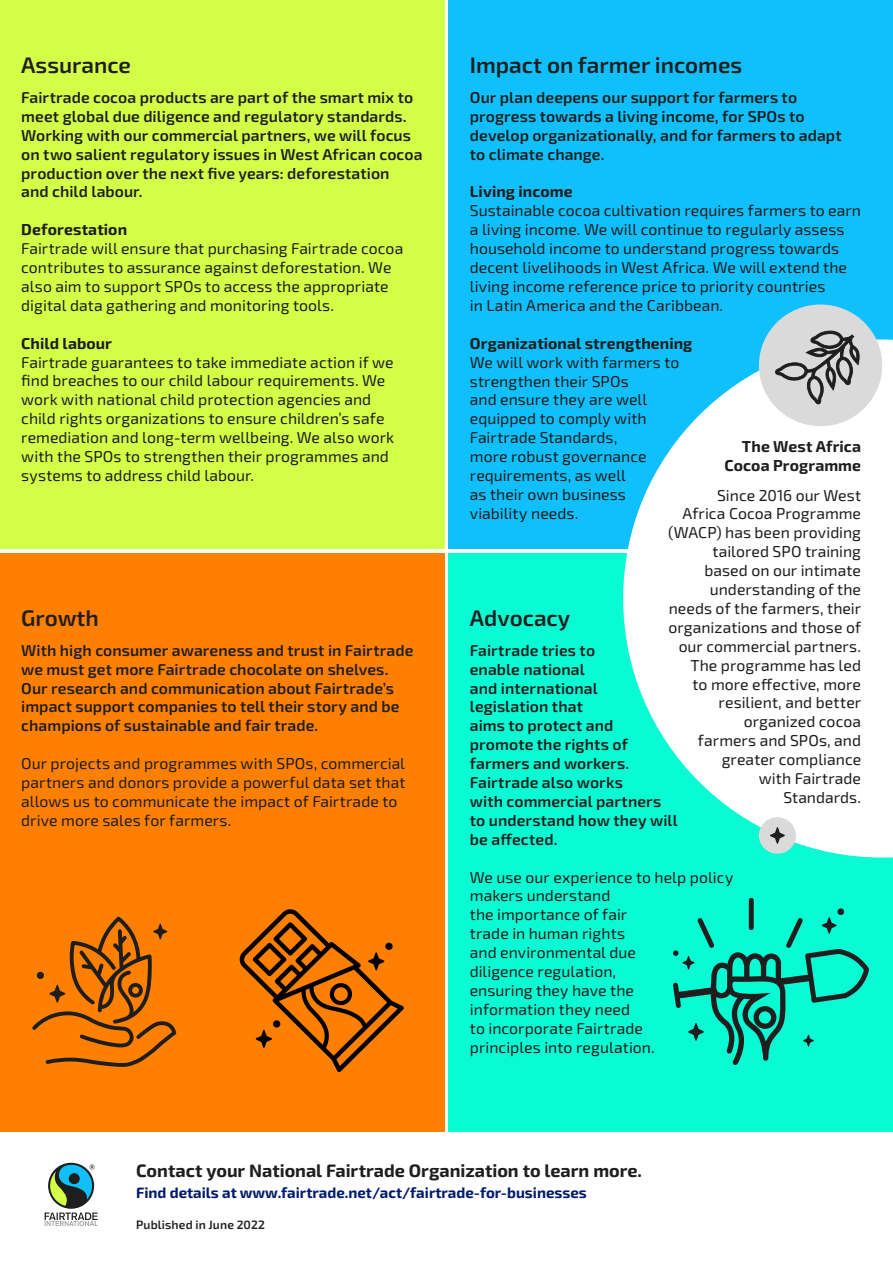
<style>
.page{position:relative;width:893px;height:1263px;background:#fff}
.page>*{position:absolute;margin:0;border:0;box-sizing:border-box;transform-origin:0 0}
.t1{font:600 22.5px "Exo 2";color:#1e1e1e}
.t2{font:700 18px "Exo 2";color:#1e1e1e}
.t3{font:15.75px/18.9px "Exo 2";letter-spacing:.005em;color:#1e1e1e}
.t4{font:600 15.75px/18.9px "Exo 2";letter-spacing:.005em;color:#1e1e1e}
.t5{font:700 15.75px/18.9px "Exo 2";letter-spacing:.005em;color:#1e1e1e;text-align:right}
.t6{font:700 15px "Exo 2";color:#001b6e}
.t7{font:600 12px "Exo 2";letter-spacing:.015em;color:#1e1e1e}
</style>
<div class="page">
<div style="left:0;top:0;width:444px;height:548px;background:#d4ff47"></div>
<div style="left:0;top:553px;width:444px;height:579px;background:#ff8000"></div>
<div style="left:449px;top:553px;width:444px;height:579px;background:#09fbd3"></div>
<div style="left:449px;top:0;width:444px;height:549px;background:#0fc0fc"></div>
<svg style="left:45px;top:1163px;width:53px;height:63px"></svg>
<svg style="left:623px;top:339px;width:270px;height:518px;fill:#fff"></svg>
<div style="left:759px;top:304px;width:123px;height:122px;background:#dadada;border-radius:50%"></div>
<div style="left:759px;top:817px;width:37px;height:37px;background:#dadada;border-radius:50%"></div>
<svg style="left:673px;top:898px;width:196px;height:167px"></svg>
<svg style="left:32px;top:916px;width:144px;height:151px"></svg>
<svg style="left:775px;top:330px;width:85px;height:75px"></svg>
<svg style="left:770px;top:827px;width:15px;height:17px"></svg>
<svg style="left:240px;top:909px;width:164px;height:163px"></svg>
<h1 class="t1" style="left:21px;top:50px;width:111px">Assurance</h1>
<p class="t4" style="left:21px;top:87px;width:403px">Fairtrade cocoa products are part of the smart mix to meet global due diligence and regulatory standards.<br>Working with our commercial partners, we will focus on two salient regulatory issues in West African cocoa production over the next five years: deforestation<br>and child labour.</p>
<p class="t5" style="left:21px;top:220px;width:107px">Deforestation</p>
<p class="t3" style="left:21px;top:239px;width:384px">Fairtrade will ensure that purchasing Fairtrade cocoa contributes to assurance against deforestation. We also aim to support SPOs to access the appropriate digital data gathering and monitoring tools.</p>
<p class="t5" style="left:21px;top:333px;width:92px">Child labour</p>
<p class="t3" style="left:21px;top:352px;width:375px">Fairtrade guarantees to take immediate action if we find breaches to our child labour requirements. We work with national child protection agencies and child rights organizations to ensure children’s safe remediation and long-term wellbeing. We also work with the SPOs to strengthen their programmes and systems to address child labour.</p>
<h1 class="t1" style="left:21px;top:602px;width:79px">Growth</h1>
<p class="t4" style="left:21px;top:640px;width:394px">With high consumer awareness and trust in Fairtrade we must get more Fairtrade chocolate on shelves.<br>Our research and communication about Fairtrade’s impact support companies to tell their story and be champions of sustainable and fair trade.</p>
<p class="t3" style="left:21px;top:753px;width:386px">Our projects and programmes with SPOs, commercial partners and donors provide a powerful data set that allows us to communicate the impact of Fairtrade to drive more sales for farmers.</p>
<h1 class="t1" style="left:470px;top:50px;width:274px">Impact on farmer incomes</h1>
<p class="t4" style="left:470px;top:87px;width:373px">Our plan deepens our support for farmers to progress towards a living income, for SPOs to develop organizationally, and for farmers to adapt to climate change.</p>
<p class="t5" style="left:470px;top:182px;width:104px">Living income</p>
<p class="t3" style="left:470px;top:201px;width:393px">Sustainable cocoa cultivation requires farmers to earn a living income. We will continue to regularly assess household income to understand progress towards decent livelihoods in West Africa. We will extend the living income reference price to priority countries<br>in Latin America and the Caribbean.</p>
<p class="t5" style="left:470px;top:333px;width:224px">Organizational strengthening</p>
<p class="t3" style="left:470px;top:352px;width:211px">We will work with farmers to strengthen their SPOs<br>and ensure they are well equipped to comply with<br>Fairtrade Standards,<br>more robust governance requirements, as well<br>as their own business viability needs.</p>
<p class="t5" style="left:724px;top:436px;width:138px">The West Africa<br>Cocoa Programme</p>
<p class="t3" style="left:668px;top:485px;width:194px;text-align:right">Since 2016 our West<br>Africa Cocoa Programme (WACP) has been providing tailored SPO training based on our intimate understanding of the needs of the farmers, their organizations and those of our commercial partners.<br>The programme has led<br>to more effective, more resilient, and better organized cocoa<br>farmers and SPOs, and greater compliance<br>with Fairtrade<br>Standards.</p>
<h1 class="t1" style="left:470px;top:602px;width:102px">Advocacy</h1>
<p class="t4" style="left:470px;top:640px;width:209px">Fairtrade tries to<br>enable national<br>and international legislation that<br>aims to protect and promote the rights of farmers and workers.<br>Fairtrade also works<br>with commercial partners to understand how they will be affected.</p>
<p class="t3" style="left:470px;top:867px;width:265px">We use our experience to help policy makers understand<br>the importance of fair<br>trade in human rights<br>and environmental due<br>diligence regulation,<br>ensuring they have the<br>information they need<br>to incorporate Fairtrade<br>principles into regulation.</p>
<p class="t2" style="left:136px;top:1158px;width:507px">Contact your National Fairtrade Organization to learn more.</p>
<p class="t6" style="left:136px;top:1182px;width:452px">Find details at www.fairtrade.net/act/fairtrade-for-businesses</p>
<p class="t7" style="left:136px;top:1217px;width:131px">Published in June 2022</p>
</div>
